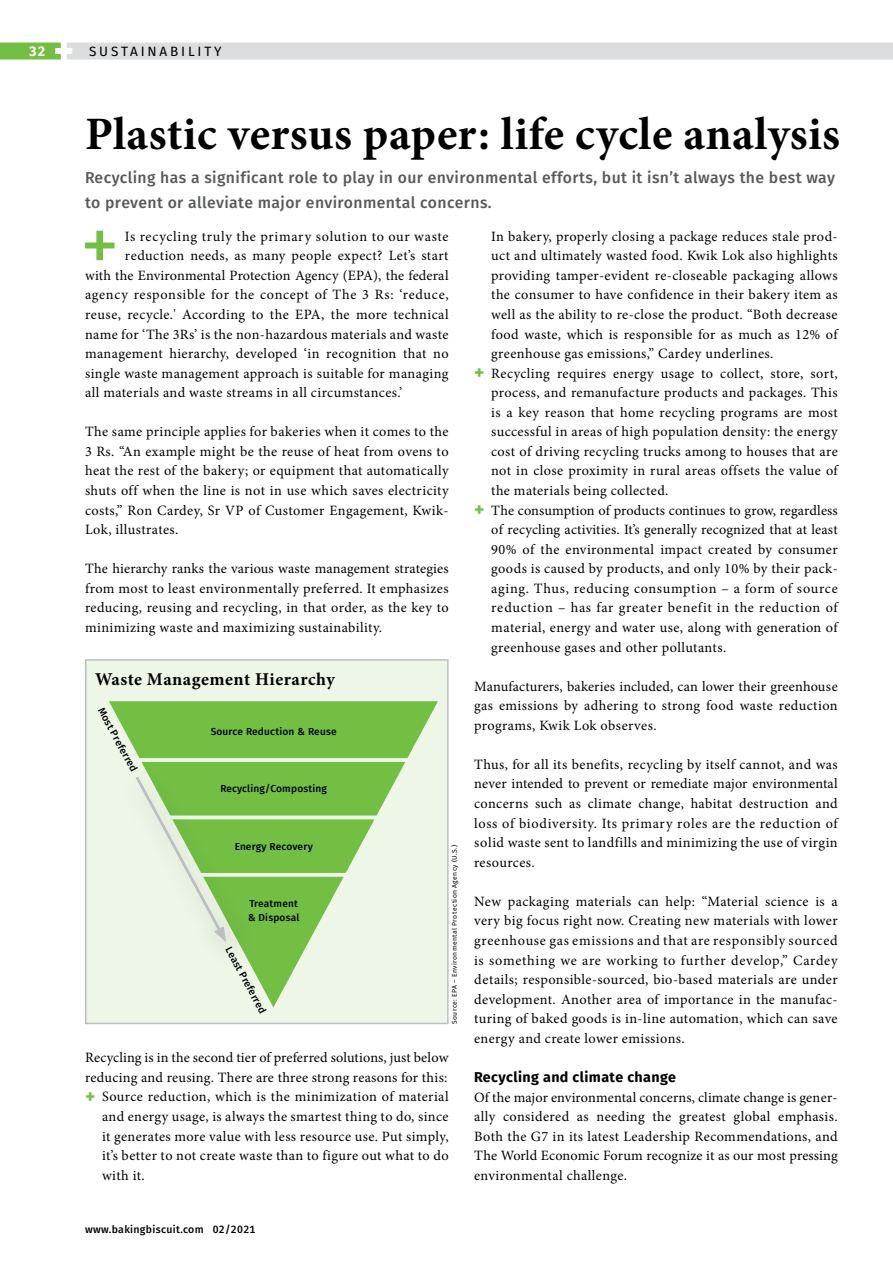
<style>
.page{position:relative;width:893px;height:1263px;background:#fff}
.page>*{position:absolute;margin:0;border:0;box-sizing:border-box;transform-origin:0 0}
.t1{font:78.6px "Fira Sans";color:#72bf44}
.t2{font:700 46.5px "Minion Pro";letter-spacing:.01em;color:#000}
.t3{font:700 18px "Minion Pro";letter-spacing:.025em;color:#000}
.t4{font:500 15.75px/25.5px "Fira Sans";letter-spacing:.025em;color:#58595b}
.t5{font:14.25px/19.5px "Minion Pro";letter-spacing:.025em;color:#000;text-align:justify}
.t6{font:14.25px "Minion Pro";letter-spacing:.045em;color:#000}
.t7{font:14.25px "Minion Pro";letter-spacing:.005em;color:#000}
.t8{font:14.25px "Minion Pro";letter-spacing:.05em;color:#000}
.t9{font:700 14.25px "Fira Sans";letter-spacing:.03em;color:#000}
.t10{font:13.5px "Fira Sans";letter-spacing:.21em;color:#000}
.t11{font:700 13.5px "Fira Sans";color:#fff}
.t12{font:500 10.5px "Fira Sans";letter-spacing:.03em;color:#000}
.t13{font:500 10.2px/14.9px "Fira Sans";letter-spacing:.02em;color:#000}
.t14{font:500 10.05px "Fira Sans";color:#000}
.t15{font:6.75px "Fira Sans";letter-spacing:.055em;color:#000}
.s1{font-family:"Fira Sans";font-weight:700;font-size:19.5px;color:#72bf44}
</style>
<div class="page">
<div style="left:67px;top:43px;width:826px;height:17px;background:#dcddde"></div>
<svg style="left:0;top:43px;width:61px;height:17px"></svg>
<div style="left:85px;top:659px;width:364px;height:365px;background:#eef6e8;border:2px solid #bcbec0"></div>
<svg style="left:109px;top:701px;width:329px;height:306px"></svg>
<div style="left:119px;top:761px;width:136px;height:208px;background:#000;opacity:.35"></div>
<svg style="left:133px;top:774px;width:93px;height:168px"></svg>
<p class="t11" style="left:29px;top:42px;width:18px">32</p>
<p class="t10" style="left:89px;top:42px;width:134px">SUSTAINABILITY</p>
<h2 class="t2" style="left:85px;top:101px;width:756px">Plastic versus paper: life cycle analysis</h2>
<p class="t4" style="left:85px;top:164px;width:751px">Recycling has a significant role to play in our environmental efforts, but it isn’t always the best way to prevent or alleviate major environmental concerns.</p>
<h1 class="t1" style="left:80px;top:189px;width:41px">+</h1>
<p class="t6" style="left:125px;top:227px;width:325px">Is recycling truly the primary solution to our waste</p>
<p class="t5" style="left:491px;top:226px;width:348px">In bakery, properly closing a package reduces stale prod-</p>
<p class="t5" style="left:491px;top:246px;width:348px">uct and ultimately wasted food. Kwik Lok also highlights</p>
<p class="t5" style="left:491px;top:266px;width:348px">providing tamper-evident re-closeable packaging allows</p>
<p class="t5" style="left:491px;top:285px;width:348px">the consumer to have confidence in their bakery item as</p>
<p class="t5" style="left:491px;top:305px;width:348px">well as the ability to re-close the product. “Both decrease</p>
<p class="t5" style="left:491px;top:324px;width:348px">food waste, which is responsible for as much as 12% of</p>
<p class="t5" style="left:491px;top:344px;width:284px">greenhouse gas emissions,” Cardey underlines.</p>
<p class="t5" style="left:474px;top:363px;width:365px"><span class="s1">+</span> Recycling requires energy usage to collect, store, sort,</p>
<p class="t5" style="left:491px;top:383px;width:348px">process, and remanufacture products and packages. This</p>
<p class="t5" style="left:491px;top:402px;width:348px">is a key reason that home recycling programs are most</p>
<p class="t5" style="left:491px;top:422px;width:348px">successful in areas of high population density: the energy</p>
<p class="t5" style="left:491px;top:442px;width:348px">cost of driving recycling trucks among to houses that are</p>
<p class="t5" style="left:491px;top:461px;width:348px">not in close proximity in rural areas offsets the value of</p>
<p class="t5" style="left:491px;top:481px;width:179px">the materials being collected.</p>
<p class="t7" style="left:474px;top:500px;width:365px"><span class="s1">+</span> The consumption of products continues to grow, regardless</p>
<p class="t5" style="left:491px;top:520px;width:348px">of recycling activities. It’s generally recognized that at least</p>
<p class="t5" style="left:491px;top:539px;width:348px">90% of the environmental impact created by consumer</p>
<p class="t5" style="left:491px;top:559px;width:348px">goods is caused by products, and only 10% by their pack-</p>
<p class="t6" style="left:491px;top:579px;width:348px">aging. Thus, reducing consumption – a form of source</p>
<p class="t8" style="left:491px;top:598px;width:348px">reduction – has far greater benefit in the reduction of</p>
<p class="t5" style="left:491px;top:618px;width:348px">material, energy and water use, along with generation of</p>
<p class="t5" style="left:491px;top:637px;width:237px">greenhouse gases and other pollutants.</p>
<p class="t5" style="left:474px;top:676px;width:365px">Manufacturers, bakeries included, can lower their greenhouse gas emissions by adhering to strong food waste reduction programs, Kwik Lok observes.</p>
<p class="t5" style="left:474px;top:755px;width:365px">Thus, for all its benefits, recycling by itself cannot, and was never intended to prevent or remediate major environmental concerns such as climate change, habitat destruction and loss of biodiversity. Its primary roles are the reduction of solid waste sent to landfills and minimizing the use of virgin resources.</p>
<p class="t5" style="left:474px;top:892px;width:365px">New packaging materials can help: “Material science is a very big focus right now. Creating new materials with lower greenhouse gas emissions and that are responsibly sourced is something we are working to further develop,” Cardey details; responsible-sourced, bio-based materials are under development. Another area of importance in the manufac&shy;turing of baked goods is in-line automation, which can save energy and create lower emissions.</p>
<p class="t9" style="left:474px;top:1067px;width:204px">Recycling and climate change</p>
<p class="t5" style="left:474px;top:1087px;width:365px">Of the major environmental concerns, climate change is gener&shy;ally considered as needing the greatest global emphasis.<br>Both the G7 in its latest Leadership Recommendations, and The World Economic Forum recognize it as our most pressing environmental challenge.</p>
<p class="t5" style="left:125px;top:246px;width:325px">reduction needs, as many people expect? Let’s start</p>
<p class="t5" style="left:85px;top:266px;width:365px">with the Environmental Protection Agency (EPA), the federal</p>
<p class="t6" style="left:85px;top:285px;width:365px">agency responsible for the concept of The 3 Rs: ‘reduce,</p>
<p class="t5" style="left:85px;top:305px;width:365px">reuse, recycle.' According to the EPA, the more technical</p>
<p class="t5" style="left:85px;top:324px;width:365px">name for ‘The 3Rs’ is the non-hazardous materials and waste</p>
<p class="t5" style="left:85px;top:344px;width:365px">management hierarchy, developed ‘in recognition that no</p>
<p class="t5" style="left:85px;top:363px;width:365px">single waste management approach is suitable for managing</p>
<p class="t5" style="left:85px;top:383px;width:319px">all materials and waste streams in all circumstances.’</p>
<p class="t5" style="left:85px;top:422px;width:365px">The same principle applies for bakeries when it comes to the 3 Rs. “An example might be the reuse of heat from ovens to heat the rest of the bakery; or equipment that automatically shuts off when the line is not in use which saves electricity costs,” Ron Cardey, Sr VP of Customer Engagement, Kwik-Lok, illustrates.</p>
<p class="t5" style="left:85px;top:559px;width:365px">The hierarchy ranks the various waste management strategies from most to least environmentally preferred. It emphasizes reducing, reusing and recycling, in that order, as the key to minimizing waste and maximizing sustainability.</p>
<p class="t3" style="left:95px;top:667px;width:241px">Waste Management Hierarchy</p>
<p class="t13" style="left:211px;top:724px;width:127px">Source Reduction &amp; Reuse</p>
<p class="t14" style="left:107px;top:705px;width:73px;rotate:62deg">Most Preferred</p>
<p class="t13" style="left:221px;top:781px;width:108px">Recycling/Composting</p>
<p class="t13" style="left:235px;top:839px;width:80px">Energy Recovery</p>
<p class="t15" style="left:450px;top:1024px;width:181px;rotate:-90deg">Source: EPA – Environmental Protection Agency (U.S.)</p>
<p class="t13" style="left:248px;top:895px;width:53px">Treatment &amp; Disposal</p>
<p class="t14" style="left:235px;top:944px;width:75px;rotate:62deg">Least Preferred</p>
<p class="t5" style="left:85px;top:1048px;width:365px">Recycling is in the second tier of preferred solutions, just below</p>
<p class="t5" style="left:85px;top:1068px;width:364px">reducing and reusing. There are three strong reasons for this:</p>
<p class="t5" style="left:85px;top:1087px;width:365px"><span class="s1">+</span> Source reduction, which is the minimization of material</p>
<p class="t5" style="left:102px;top:1107px;width:348px">and energy usage, is always the smartest thing to do, since</p>
<p class="t5" style="left:102px;top:1126px;width:348px">it generates more value with less resource use. Put simply,</p>
<p class="t5" style="left:102px;top:1146px;width:348px">it’s better to not create waste than to figure out what to do</p>
<p class="t5" style="left:102px;top:1165px;width:44px">with it.</p>
<p class="t12" style="left:85px;top:1222px;width:172px">www.bakingbiscuit.com 02/2021</p>
</div>
